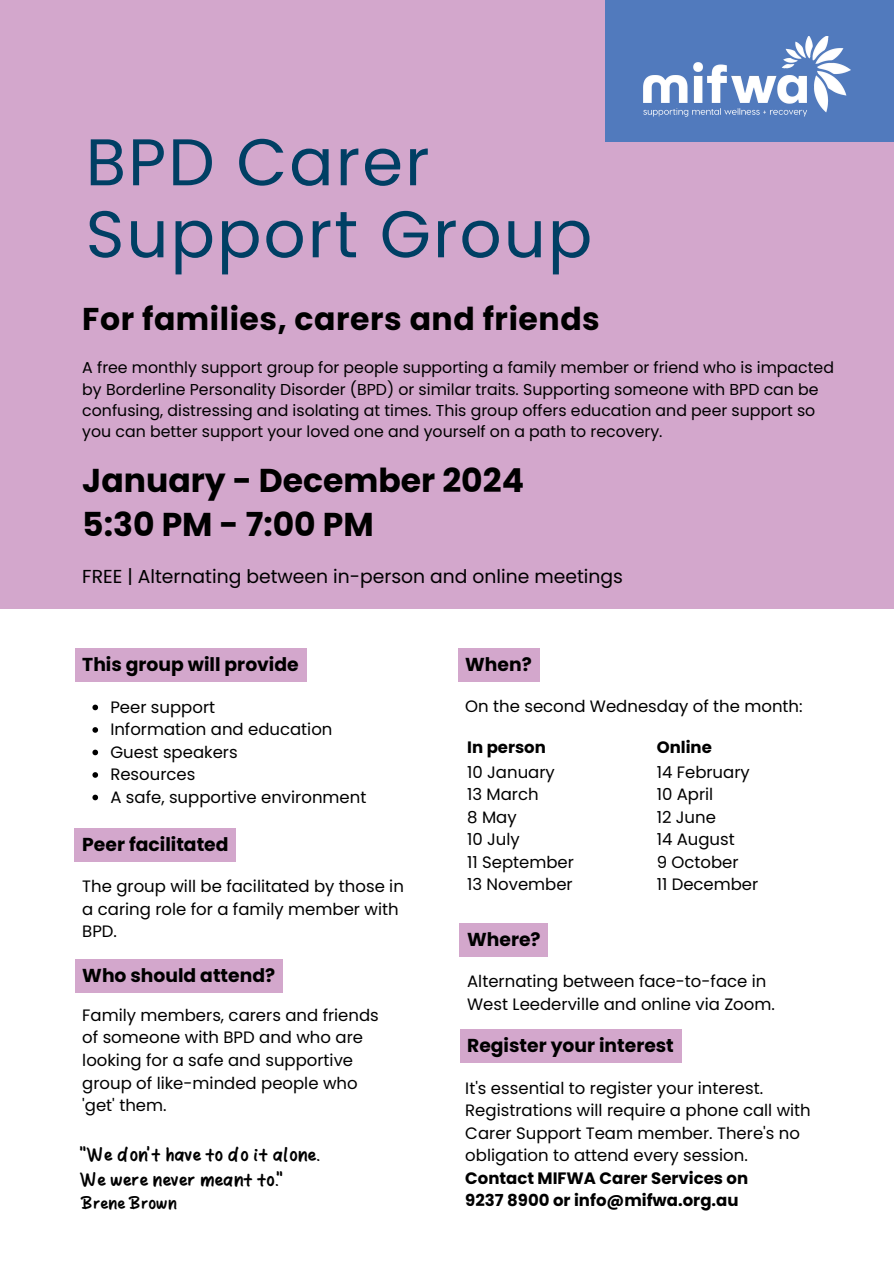
<style>
.page{position:relative;width:894px;height:1264px;background:#fff}
.page>*{position:absolute;margin:0;border:0;box-sizing:border-box;transform-origin:0 0}
.t1{font:65.85px/72px "Poppins";letter-spacing:.03em;color:#003f64}
.t2{font:700 33px/43.8px "Poppins";color:#000}
.t3{font:700 31.5px "Poppins";letter-spacing:.02em;color:#000}
.t4{font:700 18.75px "Poppins";color:#000}
.t5{font:18.75px "Poppins";color:#000}
.t6{font:18px/24.8px "Sanger Show";color:#000}
.t7{font:16.5px/22.5px "Poppins";color:#000}
.t8{font:700 16.5px "Poppins";color:#000}
.t9{font:16.5px "Sanger Show";color:#000}
.t10{font:15.75px/21.3px "Poppins";color:#000}
</style>
<div class="page">
<div style="left:0;top:0;width:893px;height:1263px;background:#d3a7cc"></div>
<div style="left:605px;top:0;width:288px;height:141px;background:#517abd"></div>
<img style="left:643px;top:36px;width:207px;height:81px">
<div style="left:0;top:609px;width:893px;height:654px;background:#fff"></div>
<div style="left:75px;top:648px;width:231px;height:33px;background:#d3a7cc"></div>
<svg style="left:92px;top:704px;width:6px;height:6px"></svg>
<svg style="left:92px;top:727px;width:6px;height:5px"></svg>
<svg style="left:92px;top:749px;width:6px;height:6px"></svg>
<svg style="left:92px;top:772px;width:6px;height:5px"></svg>
<svg style="left:92px;top:794px;width:6px;height:6px"></svg>
<div style="left:459px;top:1029px;width:222px;height:33px;background:#d3a7cc"></div>
<div style="left:75px;top:959px;width:207px;height:33px;background:#d3a7cc"></div>
<div style="left:457px;top:648px;width:82px;height:33px;background:#d3a7cc"></div>
<div style="left:75px;top:828px;width:161px;height:33px;background:#d3a7cc"></div>
<div style="left:459px;top:923px;width:89px;height:33px;background:#d3a7cc"></div>
<h2 class="t1" style="left:86px;top:126px;width:508px">BPD Carer<br>Support Group</h2>
<h3 class="t3" style="left:82px;top:297px;width:519px">For families, carers and friends</h3>
<h1 class="t10" style="left:82px;top:357px;width:753px">A free monthly support group for people supporting a family member or friend who is impacted by Borderline Personality Disorder (BPD) or similar traits. Supporting someone with BPD can be confusing, distressing and isolating at times. This group offers education and peer support so you can better support your loved one and yourself on a path to recovery.</h1>
<p class="t2" style="left:82px;top:458px;width:443px">January - December 2024<br>5:30 PM - 7:00 PM</p>
<p class="t5" style="left:82px;top:563px;width:542px">FREE | Alternating between in-person and online meetings</p>
<h2 class="t4" style="left:82px;top:651px;width:218px">This group will provide</h2>
<h4 class="t7" style="left:110px;top:695px;width:106px">Peer support</h4>
<h3 class="t7" style="left:110px;top:718px;width:223px">Information and education</h3>
<p class="t7" style="left:110px;top:740px;width:129px">Guest speakers</p>
<p class="t7" style="left:110px;top:763px;width:86px">Resources</p>
<p class="t7" style="left:110px;top:785px;width:257px">A safe, supportive environment</p>
<p class="t4" style="left:82px;top:831px;width:148px">Peer facilitated</p>
<h5 class="t7" style="left:82px;top:875px;width:323px">The group will be facilitated by those in a caring role for a family member with<br>BPD.</h5>
<p class="t4" style="left:82px;top:962px;width:194px">Who should attend?</p>
<h4 class="t7" style="left:82px;top:1003px;width:298px">Family members, carers and friends of someone with BPD and who are looking for a safe and supportive group of like-minded people who 'get' them.</h4>
<p class="t6" style="left:82px;top:1143px;width:239px">“We don’t have to do it alone.<br>We were never meant to.”</p>
<p class="t9" style="left:82px;top:1194px;width:97px">Brené Brown</p>
<h3 class="t4" style="left:465px;top:651px;width:68px">When?</h3>
<p class="t7" style="left:465px;top:695px;width:339px">On the second Wednesday of the month:</p>
<h3 class="t8" style="left:467px;top:735px;width:80px">In person</h3>
<p class="t7" style="left:467px;top:761px;width:89px">10 January</p>
<p class="t7" style="left:467px;top:783px;width:73px">13 March</p>
<h3 class="t7" style="left:467px;top:806px;width:51px">8 May</h3>
<p class="t7" style="left:467px;top:828px;width:54px">10 July</p>
<p class="t7" style="left:467px;top:851px;width:108px">11 September</p>
<p class="t7" style="left:467px;top:873px;width:107px">13 November</p>
<h5 class="t8" style="left:656px;top:735px;width:57px">Online</h5>
<p class="t7" style="left:656px;top:761px;width:95px">14 February</p>
<p class="t7" style="left:656px;top:783px;width:58px">10 April</p>
<p class="t7" style="left:656px;top:806px;width:61px">12 June</p>
<p class="t7" style="left:656px;top:828px;width:80px">14 August</p>
<p class="t7" style="left:656px;top:851px;width:83px">9 October</p>
<p class="t7" style="left:656px;top:873px;width:103px">11 December</p>
<p class="t4" style="left:467px;top:926px;width:75px">Where?</p>
<p class="t7" style="left:467px;top:970px;width:301px">Alternating between face-to-face in</p>
<p class="t7" style="left:467px;top:992px;width:309px">West Leederville and online via Zoom.</p>
<p class="t4" style="left:467px;top:1032px;width:208px">Register your interest</p>
<p class="t7" style="left:465px;top:1076px;width:347px">It's essential to register your interest.<br>Registrations will require a phone call with Carer Support Team member. There's no obligation to attend every session.</p>
<h3 class="t8" style="left:465px;top:1166px;width:284px">Contact MIFWA Carer Services on</h3>
<p class="t8" style="left:465px;top:1188px;width:275px">9237 8900 or info@mifwa.org.au</p>
</div>
